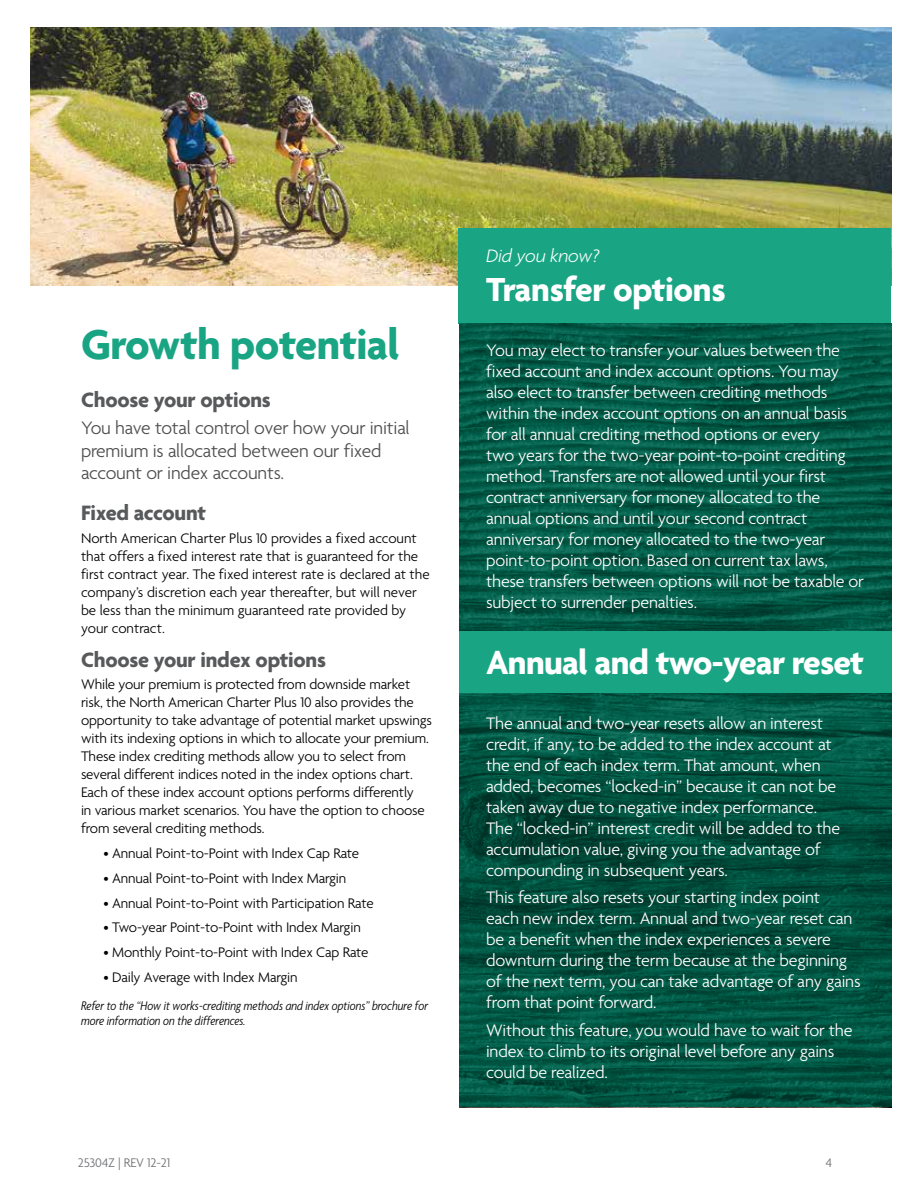
<style>
.page{position:relative;width:918px;height:1188px;background:#fff}
.page>*{position:absolute;margin:0;border:0;box-sizing:border-box;transform-origin:0 0}
.t1{font:700 45px "Agenda";letter-spacing:-.01em;color:#19a583}
.t2{font:700 36px "Agenda";letter-spacing:-.02em;color:#fff}
.t3{font:700 22.5px "Agenda";letter-spacing:-.01em;color:#58595b}
.t4{font:300 19.5px/22.5px "Agenda";letter-spacing:-.01em;color:#4d4d4f}
.t5{font:italic 300 19.5px "Agenda";letter-spacing:-.01em;color:#fff}
.t6{font:300 18px/21px "Agenda";letter-spacing:-.01em;color:#fff}
.t7{font:300 15px/18px "Agenda";letter-spacing:-.01em;color:#000}
.t8{font:italic 300 condensed 13.5px/15px "Agenda";color:#000}
.t9{font:300 13.5px "Agenda";letter-spacing:-.01em;color:#6d6e71}
</style>
<div class="page">
<img style="left:30px;top:27px;width:861px;height:258px">
<div style="left:459px;top:229px;width:432px;height:95px;background:#19a583"></div>
<svg style="left:459px;top:324px;width:432px;height:783px;background:#025542"></svg>
<div style="left:459px;top:631px;width:432px;height:61px;background:#19a583"></div>
<h1 class="t1" style="left:81px;top:321px;width:320px">Growth potential</h1>
<p class="t3" style="left:81px;top:388px;width:191px">Choose your options</p>
<p class="t4" style="left:81px;top:418px;width:330px">You have total control over how your initial premium is allocated between our fixed account or index accounts.</p>
<p class="t3" style="left:81px;top:501px;width:127px">Fixed account</p>
<p class="t7" style="left:81px;top:530px;width:350px">North American Charter Plus 10 provides a fixed account that offers a fixed interest rate that is guaranteed for the first contract year. The fixed interest rate is declared at the company’s discretion each year thereafter, but will never be less than the minimum guaranteed rate provided by your contract.</p>
<p class="t3" style="left:81px;top:648px;width:246px">Choose your index options</p>
<p class="t7" style="left:81px;top:676px;width:352px">While your premium is protected from downside market risk, the North American Charter Plus 10 also provides the opportunity to take advantage of potential market upswings with its indexing options in which to allocate your premium.<br>These index crediting methods allow you to select from several different indices noted in the index options chart.<br>Each of these index account options performs differently<br>in various market scenarios. You have the option to choose from several crediting methods.</p>
<p class="t7" style="left:104px;top:845px;width:257px">• Annual Point-to-Point with Index Cap Rate</p>
<p class="t7" style="left:104px;top:870px;width:244px">• Annual Point-to-Point with Index Margin</p>
<p class="t7" style="left:104px;top:895px;width:272px">• Annual Point-to-Point with Participation Rate</p>
<p class="t7" style="left:104px;top:919px;width:259px">• Two-year Point-to-Point with Index Margin</p>
<p class="t7" style="left:104px;top:944px;width:267px">• Monthly Point-to-Point with Index Cap Rate</p>
<p class="t7" style="left:104px;top:969px;width:196px">• Daily Average with Index Margin</p>
<p class="t8" style="left:81px;top:998px;width:349px">Refer to the “How it works-crediting methods and index options” brochure for more information on the differences.</p>
<p class="t5" style="left:486px;top:244px;width:115px">Did you know?</p>
<h2 class="t2" style="left:486px;top:270px;width:241px">Transfer options</h2>
<p class="t6" style="left:486px;top:341px;width:379px">You may elect to transfer your values between the fixed account and index account options. You may also elect to transfer between crediting methods within the index account options on an annual basis for all annual crediting method options or every<br>two years for the two-year point-to-point crediting method. Transfers are not allowed until your first contract anniversary for money allocated to the annual options and until your second contract anniversary for money allocated to the two-year point-to-point option. Based on current tax laws, these transfers between options will not be taxable or subject to surrender penalties.</p>
<h2 class="t2" style="left:486px;top:643px;width:379px">Annual and two-year reset</h2>
<p class="t6" style="left:486px;top:713px;width:356px">The annual and two-year resets allow an interest credit, if any, to be added to the index account at the end of each index term. That amount, when added, becomes “locked-in” because it can not be taken away due to negative index performance.<br>The “locked-in” interest credit will be added to the accumulation value, giving you the advantage of compounding in subsequent years.</p>
<p class="t6" style="left:486px;top:888px;width:376px">This feature also resets your starting index point<br>each new index term. Annual and two-year reset can be a benefit when the index experiences a severe downturn during the term because at the beginning of the next term, you can take advantage of any gains from that point forward.</p>
<p class="t6" style="left:486px;top:1021px;width:368px">Without this feature, you would have to wait for the index to climb to its original level before any gains could be realized.</p>
<p class="t9" style="left:78px;top:1155px;width:94px">25304Z | REV 12-21</p>
<p class="t9" style="left:826px;top:1155px;width:8px">4</p>
</div>
